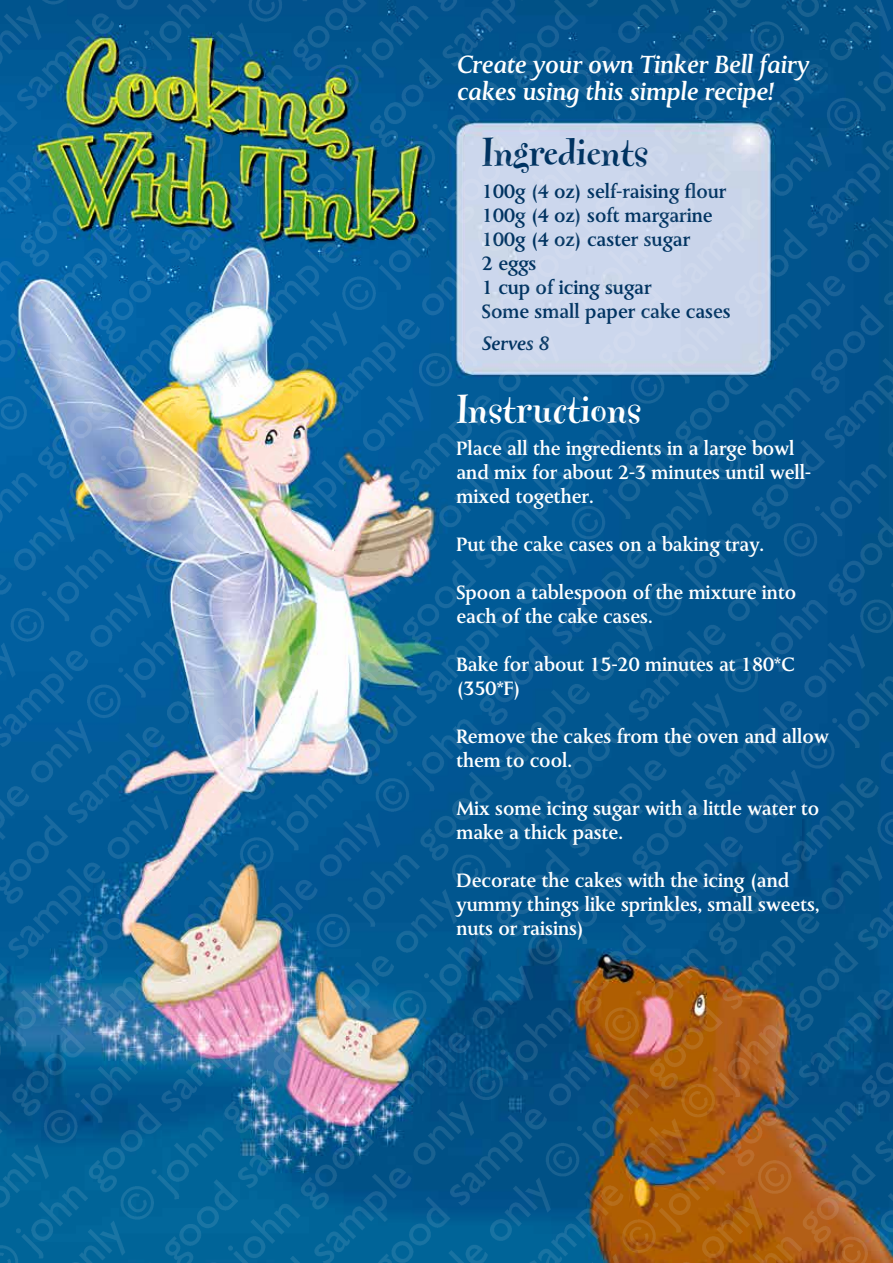
<style>
.page{position:relative;width:893px;height:1263px;background:#fff}
.page>*{position:absolute;margin:0;border:0;box-sizing:border-box;transform-origin:0 0}
.t1{font:700 42px "Fontesque";color:#fff}
.t2{font:700 42px "Fontesque";color:#003361}
.t3{font:italic 500 27px/27px "Monkton";color:#fff}
.t4{font:500 21px/24px "Monkton";color:#fff}
.t5{font:500 21px/24px "Monkton";color:#003361}
.t6{font:italic 500 21px "Monkton";color:#003361}
</style>
<div class="page">
<img style="left:0;top:0;width:893px;height:1263px">
<p class="t3" style="left:456px;top:52px;width:354px">Create your own Tinker Bell fairy cakes using this simple recipe!</p>
<h1 class="t2" style="left:482px;top:132px;width:169px">Ingredients</h1>
<p class="t5" style="left:482px;top:180px;width:250px">100g (4 oz) self-raising flour<br>100g (4 oz) soft margarine<br>100g (4 oz) caster sugar<br>2 eggs<br>1 cup of icing sugar<br>Some small paper cake cases</p>
<p class="t6" style="left:482px;top:333px;width:69px">Serves 8</p>
<h1 class="t1" style="left:456px;top:389px;width:187px">Instructions</h1>
<p class="t4" style="left:456px;top:437px;width:356px">Place all the ingredients in a large bowl and mix for about 2-3 minutes until well&shy;mixed together.</p>
<p class="t4" style="left:456px;top:533px;width:309px">Put the cake cases on a baking tray.</p>
<p class="t4" style="left:456px;top:581px;width:341px">Spoon a tablespoon of the mixture into each of the cake cases.</p>
<p class="t4" style="left:456px;top:653px;width:340px">Bake for about 15-20 minutes at 180*C (350*F)</p>
<p class="t4" style="left:456px;top:725px;width:374px">Remove the cakes from the oven and allow them to cool.</p>
<p class="t4" style="left:456px;top:797px;width:364px">Mix some icing sugar with a little water to make a thick paste.</p>
<p class="t4" style="left:456px;top:869px;width:365px">Decorate the cakes with the icing (and yummy things like sprinkles, small sweets, nuts or raisins)</p>
</div>
